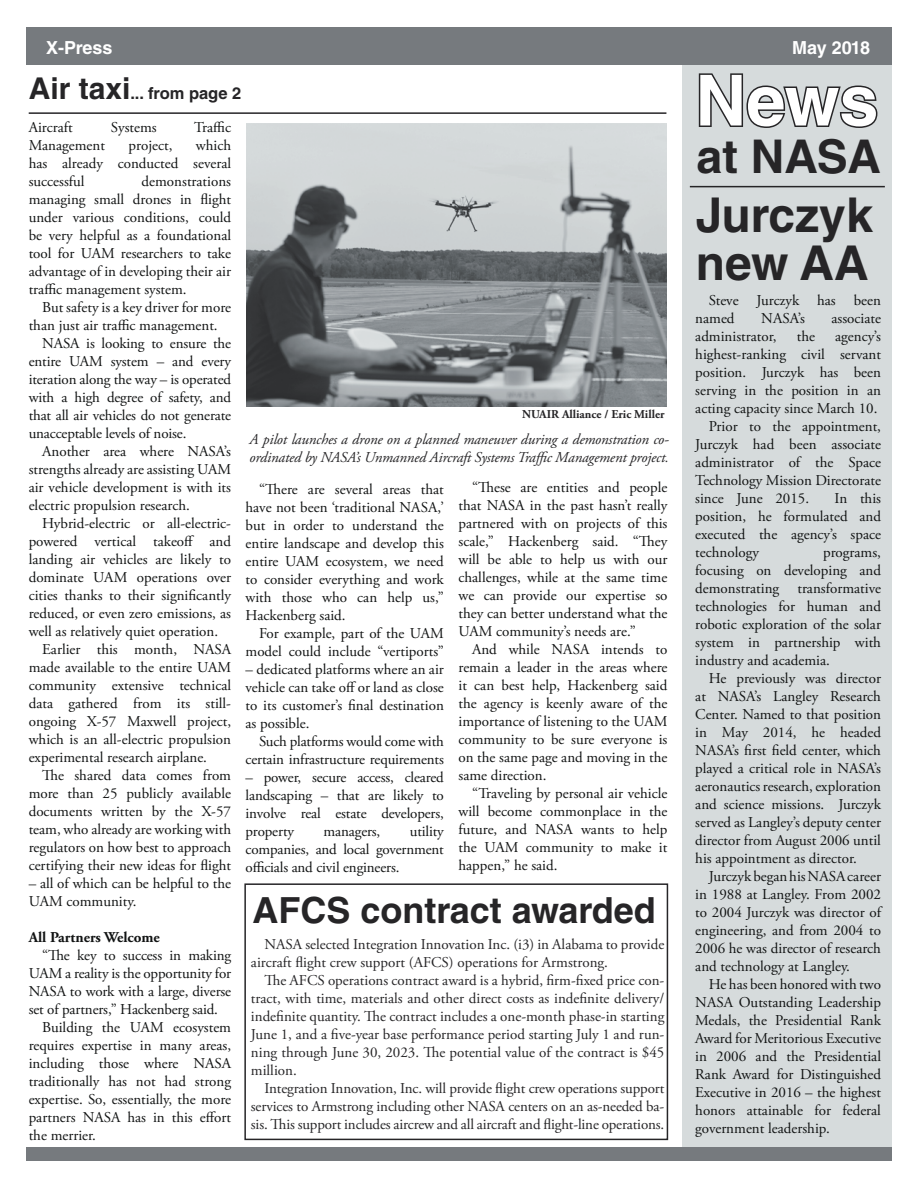
<style>
.page{position:relative;width:918px;height:1188px;background:#fff}
.page>*{position:absolute;margin:0;border:0;box-sizing:border-box;transform-origin:0 0}
.t1{font:700 70.5px "Helvetica LT Std";color:#fff}
.t2{font:700 48px "Helvetica LT Std";color:#262527}
.t3{font:700 46.5px "Helvetica LT Std";letter-spacing:-.005em;color:#262527}
.t4{font:700 36px "Helvetica LT Std";color:#262527}
.t5{font:700 18px "Helvetica LT Std";letter-spacing:-.02em;color:#fff}
.t6{font:700 16.5px "Helvetica LT Std";color:#262527}
.t7{font:15px/18px "Adobe Garamond Pro";color:#111313;text-align:justify}
.t8{font:15px/18px "Adobe Garamond Pro";color:#262527;text-align:justify}
.t9{font:italic 15px/18px "Adobe Garamond Pro";letter-spacing:-.01em;color:#262527}
.t10{font:700 15px "Adobe Garamond Pro";color:#111313}
.t11{font:700 12px "Adobe Garamond Pro";color:#262527}
.s1{font-size:30px}
</style>
<div class="page">
<div style="left:244px;top:883px;width:424px;height:257px;border:2px solid #262527"></div>
<div style="left:682px;top:58px;width:210px;height:1093px;background:#d6dbdc"></div>
<div style="left:26px;top:27px;width:866px;height:37px;background:#767a7e"></div>
<div style="left:26px;top:1148px;width:866px;height:13px;background:#767a7e"></div>
<hr style="left:690px;top:186px;width:195px;height:1px;background:#262527">
<svg style="left:698px;top:73px;width:180px;height:55px"></svg>
<img style="left:246px;top:124px;width:420px;height:283px">
<hr style="left:29px;top:112px;width:637px;height:2px;background:#262527">
<p class="t5" style="left:46px;top:37px;width:68px">X-Press</p>
<p class="t5" style="left:792px;top:37px;width:80px">May 2018</p>
<p class="t6" style="left:29px;top:83px;width:214px"><span class="s1">Air taxi</span>... from page 2</p>
<p class="t7" style="left:29px;top:119px;width:46px">Aircraft</p>
<p class="t7" style="left:111px;top:119px;width:47px">Systems</p>
<p class="t7" style="left:194px;top:119px;width:38px">Traffic</p>
<p class="t7" style="left:29px;top:137px;width:78px">Management</p>
<p class="t7" style="left:129px;top:137px;width:45px">project,</p>
<p class="t7" style="left:29px;top:137px;width:204px;text-indent:167px">which has already conducted several successful</p>
<p class="t7" style="left:29px;top:173px;width:204px;text-indent:113px">demonstrations managing small drones in flight under various conditions, could be very helpful as a foundational tool for UAM researchers to take advantage of in developing their air traffic management system.</p>
<p class="t7" style="left:29px;top:299px;width:204px;text-indent:14px">But safety is a key driver for more than just air traffic management.</p>
<p class="t7" style="left:29px;top:335px;width:204px;text-indent:14px">NASA is looking to ensure the entire UAM system – and every iteration along the way – is operated with a high degree of safety, and that all air vehicles do not generate unacceptable levels of noise.</p>
<p class="t7" style="left:29px;top:443px;width:204px;text-indent:14px">Another area where NASA’s strengths already are assisting UAM air vehicle development is with its electric propulsion research.</p>
<p class="t7" style="left:29px;top:515px;width:204px;text-indent:14px">Hybrid-electric or all-electric&shy;powered vertical takeoff and landing air vehicles are likely to dominate UAM operations over cities thanks to their significantly reduced, or even zero emissions, as well as relatively quiet operation.</p>
<p class="t7" style="left:29px;top:641px;width:204px;text-indent:14px">Earlier this month, NASA made available to the entire UAM community extensive technical data gathered from its still&shy;ongoing X-57 Maxwell project, which is an all-electric propulsion experimental research airplane.</p>
<p class="t7" style="left:29px;top:767px;width:204px;text-indent:14px">The shared data comes from more than 25 publicly available documents written by the X-57 team, who already are working with regulators on how best to approach certifying their new ideas for flight</p>
<p class="t7" style="left:29px;top:875px;width:204px">– all of which can be helpful to the<br>UAM community.</p>
<p class="t10" style="left:29px;top:929px;width:133px">All Partners Welcome</p>
<p class="t7" style="left:29px;top:947px;width:204px;text-indent:14px">“The key to success in making UAM a reality is the opportunity for NASA to work with a large, diverse set of partners,” Hackenberg said.</p>
<p class="t7" style="left:29px;top:1019px;width:204px;text-indent:14px">Building the UAM ecosystem requires expertise in many areas, including those where NASA traditionally has not had strong expertise. So, essentially, the more partners NASA has in this effort the merrier.</p>
<p class="t11" style="left:522px;top:407px;width:144px">NUAIR Alliance / Eric Miller</p>
<p class="t9" style="left:250px;top:430px;width:421px">A pilot launches a drone on a planned maneuver during a demonstration co&shy;ordinated by NASA’s Unmanned Aircraft Systems Traffic Management project.</p>
<p class="t7" style="left:246px;top:480px;width:200px;text-indent:14px">“There are several areas that have not been ‘traditional NASA,’ but in order to understand the entire landscape and develop this entire UAM ecosystem, we need to consider everything and work with those who can help us,” Hackenberg said.</p>
<p class="t7" style="left:246px;top:624px;width:200px;text-align:right">For example, part of the UAM model could include “vertiports”</p>
<p class="t7" style="left:246px;top:660px;width:200px">– dedicated platforms where an air vehicle can take off or land as close to its customer’s final destination as possible.</p>
<p class="t7" style="left:246px;top:732px;width:200px;text-align:right">Such platforms would come with certain infrastructure requirements</p>
<p class="t7" style="left:246px;top:768px;width:200px">– power, secure access, cleared landscaping – that are likely to involve real estate developers, property</p>
<p class="t7" style="left:246px;top:822px;width:200px;text-indent:164px">utility companies, and local government officials and civil engineers.</p>
<p class="t7" style="left:324px;top:822px;width:58px">managers,</p>
<p class="t7" style="left:459px;top:479px;width:210px;text-indent:14px">“These are entities and people that NASA in the past hasn’t really partnered with on projects of this scale,” Hackenberg said. “They will be able to help us with our challenges, while at the same time we can provide our expertise so they can better understand what the UAM community’s needs are.”</p>
<p class="t7" style="left:459px;top:641px;width:210px;text-indent:14px">And while NASA intends to remain a leader in the areas where it can best help, Hackenberg said the agency is keenly aware of the importance of listening to the UAM community to be sure everyone is on the same page and moving in the same direction.</p>
<p class="t7" style="left:459px;top:785px;width:210px;text-indent:14px">“Traveling by personal air vehicle will become commonplace in the future, and NASA wants to help the UAM community to make it happen,” he said.</p>
<p class="t4" style="left:252px;top:888px;width:405px">AFCS contract awarded</p>
<p class="t8" style="left:251px;top:936px;width:415px;text-indent:14px">NASA selected Integration Innovation Inc. (i3) in Alabama to provide aircraft flight crew support (AFCS) operations for Armstrong.</p>
<p class="t8" style="left:251px;top:972px;width:415px;text-indent:14px">The AFCS operations contract award is a hybrid, firm-fixed price con&shy;tract, with time, materials and other direct costs as indefinite delivery/ indefinite quantity. The contract includes a one-month phase-in starting June 1, and a five-year base performance period starting July 1 and run&shy;ning through June 30, 2023. The potential value of the contract is $45 million.</p>
<p class="t8" style="left:251px;top:1080px;width:415px;text-indent:14px">Integration Innovation, Inc. will provide flight crew operations support services to Armstrong including other NASA centers on an as-needed ba&shy;sis. This support includes aircrew and all aircraft and flight-line operations.</p>
<p class="t1" style="left:695px;top:58px;width:185px">News</p>
<p class="t3" style="left:697px;top:128px;width:186px">at NASA</p>
<p class="t2" style="left:696px;top:186px;width:178px">Jurczyk</p>
<p class="t2" style="left:696px;top:234px;width:174px">new AA</p>
<p class="t7" style="left:695px;top:292px;width:187px;text-indent:14px">Steve Jurczyk has been named</p>
<p class="t7" style="left:761px;top:310px;width:45px">NASA’s</p>
<p class="t7" style="left:832px;top:310px;width:51px">associate</p>
<p class="t7" style="left:695px;top:328px;width:83px">administrator,</p>
<p class="t7" style="left:797px;top:328px;width:20px">the</p>
<p class="t7" style="left:695px;top:328px;width:187px;text-indent:140px">agency’s highest-ranking civil servant position. Jurczyk has been serving in the position in an acting capacity since March 10.</p>
<p class="t7" style="left:695px;top:418px;width:187px;text-indent:14px">Prior to the appointment, Jurczyk had been associate administrator of the Space Technology Mission Directorate since June 2015.</p>
<p class="t7" style="left:695px;top:490px;width:187px;text-indent:139px">In this position, he formulated and executed the agency’s space technology</p>
<p class="t7" style="left:695px;top:544px;width:187px;text-indent:128px">programs, focusing on developing and demonstrating transformative technologies for human and robotic exploration of the solar system in partnership with industry and academia.</p>
<p class="t7" style="left:695px;top:670px;width:187px;text-indent:14px">He previously was director at NASA’s Langley Research Center. Named to that position in May 2014, he headed NASA’s first field center, which played a critical role in NASA’s aeronautics research, exploration and science missions. Jurczyk served as Langley’s deputy center director from August 2006 until his appointment as director.</p>
<p class="t7" style="left:695px;top:868px;width:187px;text-indent:14px">Jurczyk began his NASA career in 1988 at Langley. From 2002 to 2004 Jurczyk was director of engineering, and from 2004 to 2006 he was director of research and technology at Langley.</p>
<p class="t7" style="left:695px;top:976px;width:187px;text-indent:14px">He has been honored with two NASA Outstanding Leadership Medals, the Presidential Rank Award for Meritorious Executive in 2006 and the Presidential Rank Award for Distinguished Executive in 2016 – the highest honors attainable for federal government leadership.</p>
</div>
